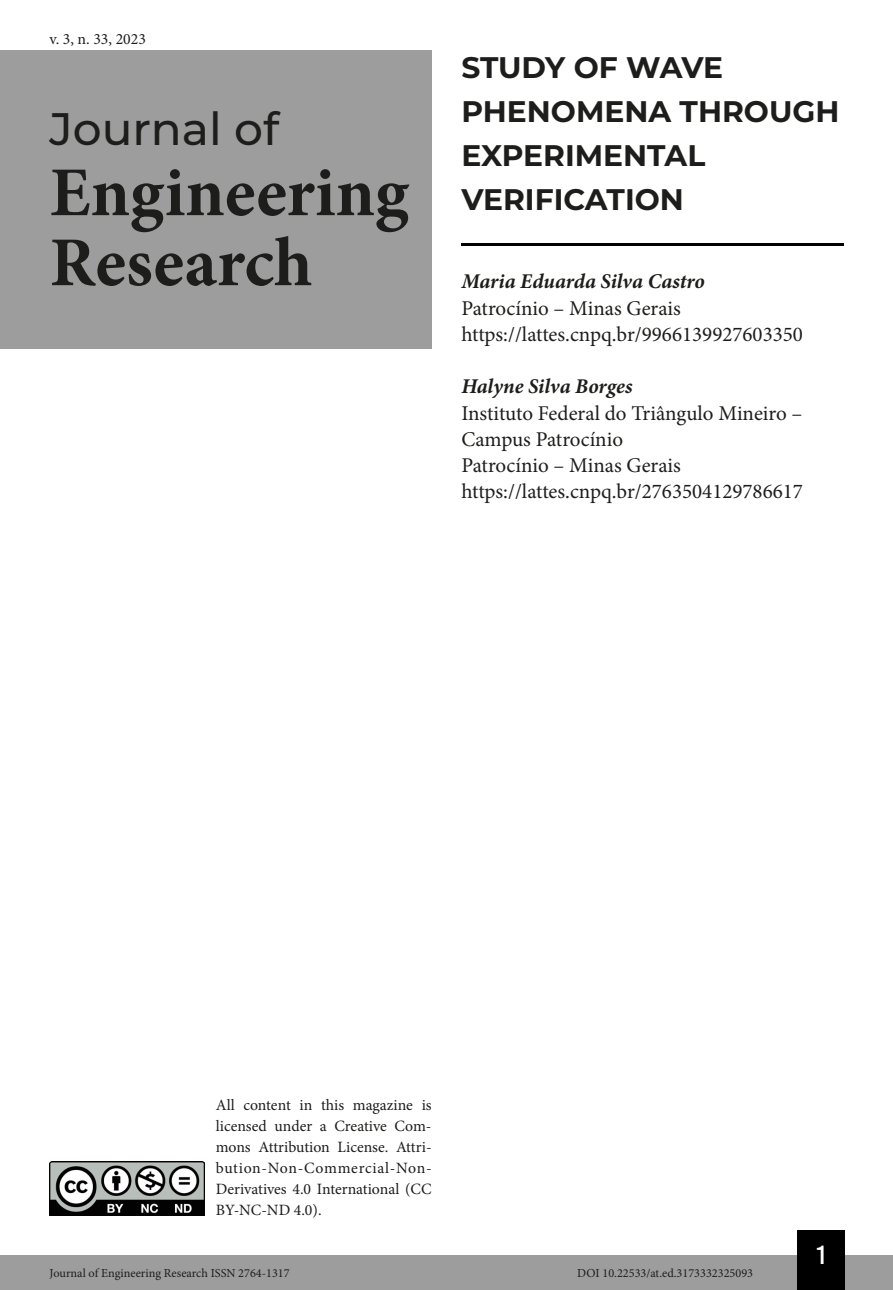
<style>
.page{position:relative;width:893px;height:1290px;background:#fff}
.page>*{position:absolute;margin:0;border:0;box-sizing:border-box;transform-origin:0 0}
.t1{font:700 70px/70px "Minion Pro";color:#1d1d1b}
.t2{font:500 45.5px "Montserrat";color:#1d1d1b}
.t3{font:700 29.75px/43.8px "Montserrat";color:#1d1d1b}
.t4{font:26.25px "Bebas Kai";color:#fff}
.t5{font:21px/26.2px "Minion Pro";color:#1d1d1b}
.t6{font:italic 700 21px "Minion Pro";color:#1d1d1b}
.t7{font:15.75px/21px "Minion Pro";color:#1d1d1b;text-align:justify}
.t8{font:12.25px "Minion Pro";color:#1d1d1b}
</style>
<div class="page">
<div style="left:0;top:1255px;width:893px;height:35px;background:#9d9d9d"></div>
<div style="left:797px;top:1230px;width:48px;height:60px;background:#000"></div>
<img style="left:50px;top:1161px;width:154px;height:54px">
<div style="left:0;top:50px;width:432px;height:298px;background:#9d9d9d"></div>
<hr style="left:461px;top:243px;width:382px;height:3px;background:#000">
<p class="t7" style="left:50px;top:28px;width:98px">v. 3, n. 33, 2023</p>
<h2 class="t2" style="left:50px;top:97px;width:231px">Journal of</h2>
<h1 class="t1" style="left:50px;top:157px;width:361px">Engineering<br>Research</h1>
<h3 class="t3" style="left:461px;top:44px;width:380px">STUDY OF WAVE<br>PHENOMENA THROUGH<br>EXPERIMENTAL<br>VERIFICATION</h3>
<p class="t6" style="left:461px;top:267px;width:245px">Maria Eduarda Silva Castro</p>
<p class="t5" style="left:461px;top:295px;width:343px">Patrocínio – Minas Gerais https://lattes.cnpq.br/9966139927603350</p>
<p class="t6" style="left:461px;top:372px;width:173px">Halyne Silva Borges</p>
<p class="t5" style="left:461px;top:400px;width:343px">Instituto Federal do Triângulo Mineiro – Campus Patrocínio<br>Patrocínio – Minas Gerais https://lattes.cnpq.br/2763504129786617</p>
<p class="t7" style="left:216px;top:1095px;width:217px">All content in this magazine is licensed under a Creative Com&shy;mons Attribution License. Attri&shy;bution-Non-Commercial-Non-Derivatives 4.0 International (CC BY-NC-ND 4.0).</p>
<p class="t4" style="left:817px;top:1241px;width:10px">1</p>
<p class="t8" style="left:50px;top:1265px;width:242px">Journal of Engineering Research ISSN 2764-1317</p>
<p class="t8" style="left:577px;top:1265px;width:177px">DOI 10.22533/at.ed.3173332325093</p>
</div>
